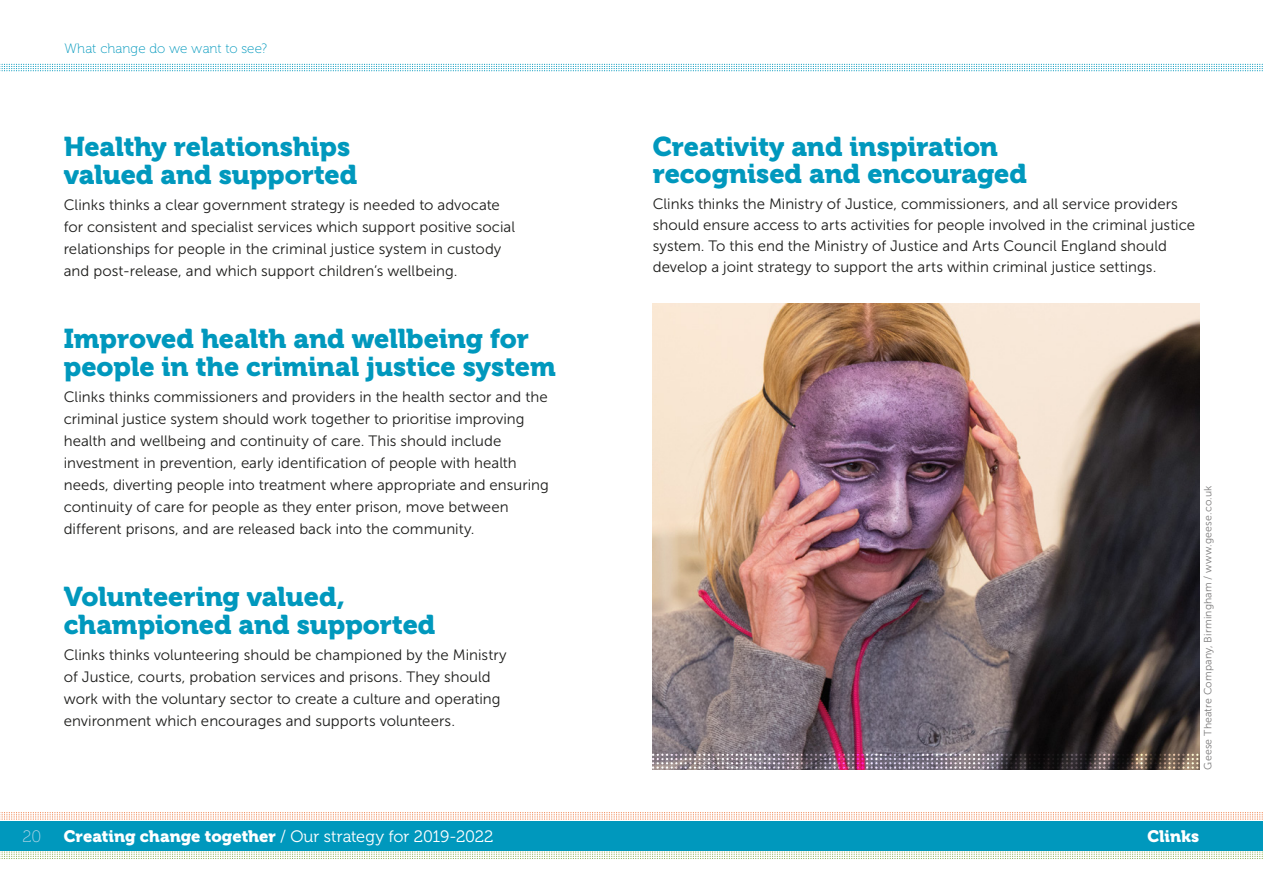
<style>
.page{position:relative;width:1263px;height:893px;background:#fff}
.page>*{position:absolute;margin:0;border:0;box-sizing:border-box;transform-origin:0 0}
.t1{font:27px/27.9px "Museo 900";letter-spacing:-.005em;color:#0098bd}
.t2{font:16.5px "Museo 300";letter-spacing:-.01em;color:#fff}
.t3{font:16.5px "Museo 900";color:#fff}
.t4{font:16.5px "Museo 100";color:#b1d5e6}
.t5{font:15px/21.9px "Museo Sans 300";color:#1d1d1b}
.t6{font:13.5px "Museo 100";letter-spacing:.005em;color:#0098bd}
.t7{font:10.5px "Museo Sans 300";letter-spacing:.02em;color:#7c7b7b}
.s1{font-family:"Museo 900"}
</style>
<div class="page">
<svg style="left:0;top:812px;width:1263px;height:47px"></svg>
<div style="left:0;top:821px;width:1263px;height:29px;background:#0098bd"></div>
<svg style="left:0;top:64px;width:1263px;height:7px"></svg>
<img style="left:653px;top:303px;width:546px;height:467px">
<img style="left:653px;top:754px;width:546px;height:15px">
<p class="t6" style="left:64px;top:41px;width:204px">What change do we want to see?</p>
<h1 class="t1" style="left:64px;top:133px;width:295px">Healthy relationships valued and supported</h1>
<p class="t5" style="left:64px;top:194px;width:453px">Clinks thinks a clear government strategy is needed to advocate for consistent and specialist services which support positive social relationships for people in the criminal justice system in custody and post-release, and which support children’s wellbeing.</p>
<h1 class="t1" style="left:64px;top:325px;width:493px">Improved health and wellbeing for people in the criminal justice system</h1>
<p class="t5" style="left:64px;top:386px;width:487px">Clinks thinks commissioners and providers in the health sector and the criminal justice system should work together to prioritise improving health and wellbeing and continuity of care. This should include investment in prevention, early identification of people with health needs, diverting people into treatment where appropriate and ensuring continuity of care for people as they enter prison, move between different prisons, and are released back into the community.</p>
<h1 class="t1" style="left:64px;top:583px;width:373px">Volunteering valued, championed and supported</h1>
<p class="t5" style="left:64px;top:644px;width:444px">Clinks thinks volunteering should be championed by the Ministry of Justice, courts, probation services and prisons. They should work with the voluntary sector to create a culture and operating environment which encourages and supports volunteers.</p>
<h1 class="t1" style="left:653px;top:134px;width:376px;line-height:27px">Creativity and inspiration recognised and encouraged</h1>
<p class="t5" style="left:653px;top:193px;width:544px;line-height:21px">Clinks thinks the Ministry of Justice, commissioners, and all service providers should ensure access to arts activities for people involved in the criminal justice system. To this end the Ministry of Justice and Arts Council England should develop a joint strategy to support the arts within criminal justice settings.</p>
<p class="t7" style="left:1202px;top:770px;width:286px;rotate:-90deg">Geese Theatre Company, Birmingham / www.geese.co.uk</p>
<p class="t4" style="left:22px;top:827px;width:20px">20</p>
<p class="t2" style="left:64px;top:827px;width:431px"><span class="s1">Creating change together</span> / Our strategy for 2019-2022</p>
<p class="t3" style="left:1147px;top:827px;width:53px">Clinks</p>
</div>
